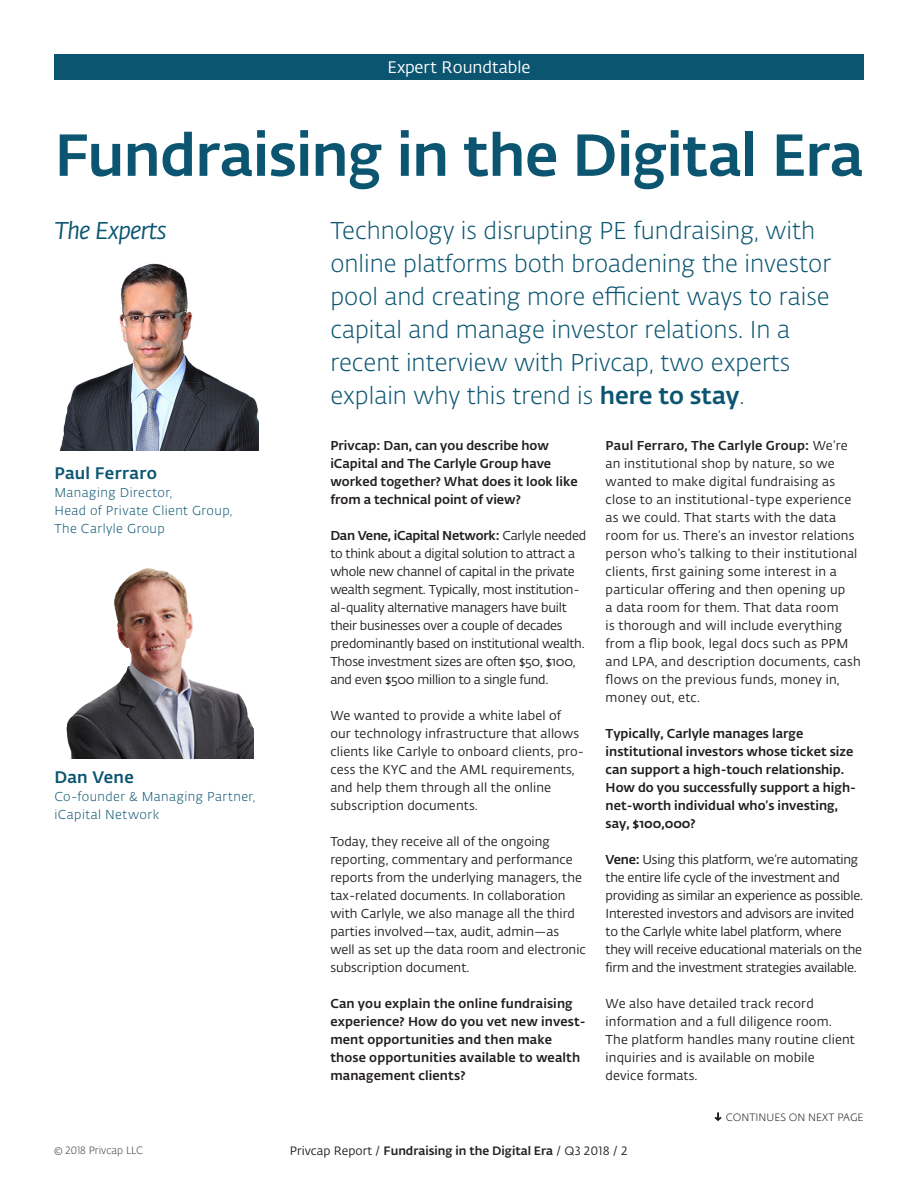
<style>
.page{position:relative;width:918px;height:1188px;background:#fff}
.page>*{position:absolute;margin:0;border:0;box-sizing:border-box;transform-origin:0 0}
.Basic_Headline{font:500 58.5px "Fedra Sans Alt Pro";letter-spacing:-.015em;color:#0b5571}
.Deck_Cover{font:300 24px/33px "Fedra Sans Alt Pro";color:#0b5571}
.Deck_Cover-2{font:italic 24px "Fedra Sans Alt Pro";letter-spacing:-.03em;color:#0b5571}
.t1{font:500 16.5px "Fedra Sans Alt Pro";letter-spacing:.02em;color:#0b5571}
.t2{font:16.5px "Fedra Sans Alt Pro";color:#fff}
.BodyCopy_ParaIndent{font:12.75px/18px "Fedra Sans Alt Pro";letter-spacing:.01em;color:#231f20}
.BodyCopy_ParaIndent-2{font:12.75px/18px "Fedra Sans Alt Pro";letter-spacing:-.02em;color:#231f20}
.BodyCopy_ParaIndent-3{font:12.75px/18px "Fedra Sans Alt Pro";letter-spacing:-.02em;color:#1f1f1f}
.BodyCopy_ParaIndent-4{font:500 12.75px/18px "Fedra Sans Alt Pro";letter-spacing:.01em;color:#231f20}
.BodyCopy_ParaIndent-5{font:500 12.75px/18px "Fedra Sans Alt Pro";color:#1f1f1f}
.BodyCopy_ParaIndent-6{font:12.75px/18px "Fedra Sans Alt Pro";letter-spacing:.01em;color:#1f1f1f}
.t3{font:300 12.75px "Fedra Sans Alt Pro";letter-spacing:.035em;color:#0b5571}
.t4{font:500 12px "Fedra Sans Alt Pro";color:#231f20}
.t5{font:300 10.5px "Fedra Sans Alt Pro";color:#231f20}
.t6{font:300 10.5px "Fedra Sans Alt Pro";color:#424143}
.s1{font-weight:500}
.s2{font-weight:400}
</style>
<div class="page">
<svg style="left:715px;top:1112px;width:6px;height:9px"></svg>
<div style="left:54px;top:54px;width:810px;height:26px;background:#0b5571"></div>
<img style="left:60px;top:263px;width:199px;height:187px">
<img style="left:66px;top:568px;width:187px;height:191px">
<p class="t2" style="left:387px;top:56px;width:145px">Expert Roundtable</p>
<p class="Basic_Headline" style="left:54px;top:111px;width:811px">Fundraising in the Digital Era</p>
<p class="Deck_Cover-2" style="left:54px;top:214px;width:114px">The Experts</p>
<p class="t1" style="left:54px;top:461px;width:104px">Paul Ferraro</p>
<p class="t3" style="left:54px;top:484px;width:120px">Managing Director,</p>
<p class="t3" style="left:54px;top:502px;width:180px">Head of Private Client Group,</p>
<p class="t3" style="left:54px;top:520px;width:112px">The Carlyle Group</p>
<p class="t1" style="left:54px;top:765px;width:81px">Dan Vene</p>
<p class="t3" style="left:54px;top:788px;width:203px">Co-founder &amp; Managing Partner,</p>
<p class="t3" style="left:54px;top:806px;width:107px">iCapital Network</p>
<p class="Deck_Cover" style="left:330px;top:214px;width:502px">Technology is disrupting PE fundraising, with online platforms both broadening the investor pool and creating more efficient ways to raise capital and manage investor relations. In a recent interview with Privcap, two experts explain why this trend is <span class="s1">here to stay</span>.</p>
<p class="BodyCopy_ParaIndent-4" style="left:330px;top:436px;width:249px">Privcap: Dan, can you describe how iCapital and The Carlyle Group have worked together? What does it look like from a technical point of view?</p>
<p class="BodyCopy_ParaIndent-2" style="left:330px;top:526px;width:257px"><span class="s1">Dan Vene, iCapital Network:</span> Carlyle needed to think about a digital solution to attract a whole new channel of capital in the private wealth segment. Typically, most institution&shy;al-quality alternative managers have built their businesses over a couple of decades predominantly based on institutional wealth.<br>Those investment sizes are often $50, $100, and even $500 million to a single fund.</p>
<p class="BodyCopy_ParaIndent" style="left:330px;top:706px;width:255px">We wanted to provide a white label of our technology infrastructure that allows clients like Carlyle to onboard clients, pro&shy;cess the KYC and the AML requirements, and help them through all the online subscription documents.</p>
<p class="BodyCopy_ParaIndent" style="left:330px;top:832px;width:257px">Today, they receive all of the ongoing reporting, commentary and performance reports from the underlying managers, the tax-related documents. In collaboration with Carlyle, we also manage all the third parties involved—tax, audit, admin—as well as set up the data room and electronic subscription document.</p>
<p class="BodyCopy_ParaIndent-4" style="left:330px;top:994px;width:257px">Can you explain the online fundraising experience? How do you vet new invest&shy;ment opportunities and then make those opportunities available to wealth management clients?</p>
<p class="BodyCopy_ParaIndent" style="left:606px;top:436px;width:257px"><span class="s1">Paul Ferraro, The Carlyle Group:</span> We’re an institutional shop by nature, so we wanted to make digital fundraising as close to an institutional-type experience as we could. That starts with the data room for us. There’s an investor relations person who’s talking to their institutional clients, first gaining some interest in a particular offering and then opening up<br>a data room for them. That data room<br>is thorough and will include everything from a flip book, legal docs such as PPM and LPA, and description documents, cash flows on the previous funds, money in, money out, etc.</p>
<p class="BodyCopy_ParaIndent-5" style="left:606px;top:724px;width:252px">Typically, Carlyle manages large institutional investors whose ticket size can support a high-touch relationship.<br>How do you successfully support a high&shy;net-worth individual who’s investing, say, $100,000?</p>
<p class="BodyCopy_ParaIndent-3" style="left:606px;top:850px;width:259px"><span class="s1">Vene:</span> Using this platform, we’re automating the entire life cycle of the investment and providing as similar an experience as possible.<br>Interested investors and advisors are invited to the Carlyle white label platform, where they will receive educational materials on the firm and the investment strategies available.</p>
<p class="BodyCopy_ParaIndent-6" style="left:606px;top:994px;width:251px">We also have detailed track record information and a full diligence room.<br>The platform handles many routine client inquiries and is available on mobile device formats.</p>
<p class="t5" style="left:726px;top:1111px;width:139px">CONTINUES ON NEXT PAGE</p>
<p class="t6" style="left:54px;top:1143px;width:91px">© 2018 Privcap LLC</p>
<p class="t4" style="left:290px;top:1142px;width:339px"><span class="s2">Privcap Report /</span> Fundraising in the Digital Era <span class="s2">/ Q3 2018 / 2</span></p>
</div>
